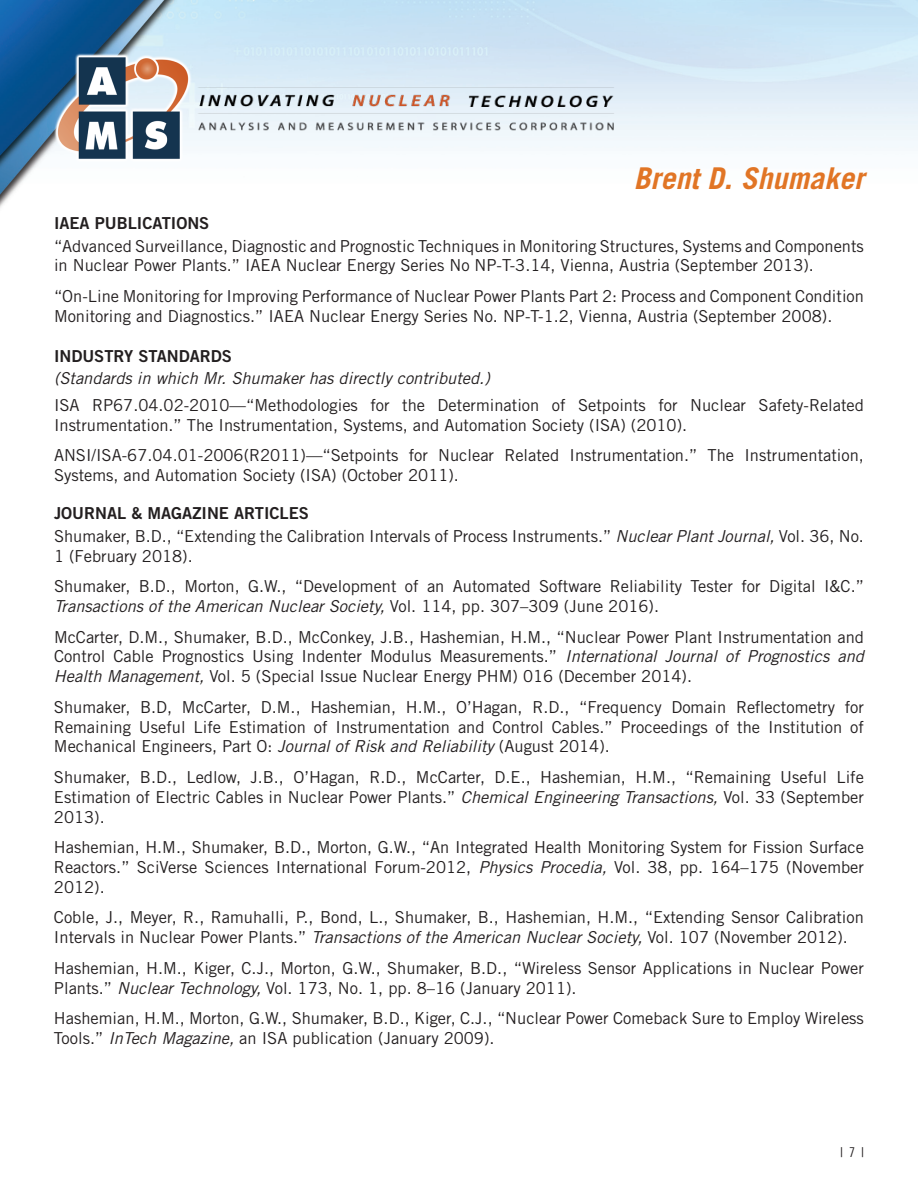
<style>
.page{position:relative;width:918px;height:1188px;background:#fff}
.page>*{position:absolute;margin:0;border:0;box-sizing:border-box;transform-origin:0 0}
.t1{font:italic 700 30px "Trade Gothic LT Std";color:#e17525}
.t2{font:16.5px/19.8px "Trade Gothic LT Std";color:#231f20}
.t3{font:16.5px "Trade Gothic LT Std Bd 2";color:#231f20}
.t4{font:italic 16.5px "Trade Gothic LT Std";color:#231f20}
.t5{font:13.5px "Trade Gothic LT Std Cn 18";color:#231f20}
.s1{font-style:italic}
</style>
<div class="page">
<img style="left:0;top:0;width:918px;height:208px">
<img style="left:44px;top:46px;width:158px;height:123px">
<img style="left:197px;top:45px;width:431px;height:110px">
<h1 class="t1" style="left:634px;top:160px;width:232px">Brent D. Shumaker</h1>
<p class="t3" style="left:54px;top:213px;width:157px">IAEA PUBLICATIONS</p>
<p class="t2" style="left:54px;top:236px;width:811px">“Advanced Surveillance, Diagnostic and Prognostic Techniques in Monitoring Structures, Systems and Components in Nuclear Power Plants.” IAEA Nuclear Energy Series No NP-T-3.14, Vienna, Austria (September 2013).</p>
<p class="t2" style="left:54px;top:286px;width:812px">“On-Line Monitoring for Improving Performance of Nuclear Power Plants Part 2: Process and Component Condition<br>Monitoring and Diagnostics.” IAEA Nuclear Energy Series No. NP-T-1.2, Vienna, Austria (September 2008).</p>
<p class="t3" style="left:54px;top:346px;width:180px">INDUSTRY STANDARDS</p>
<p class="t4" style="left:54px;top:368px;width:437px">(Standards in which Mr. Shumaker has directly contributed.)</p>
<p class="t2" style="left:54px;top:395px;width:812px">ISA RP67.04.02-2010—“Methodologies for the Determination of Setpoints for Nuclear Safety-Related<br>Instrumentation.” The Instrumentation, Systems, and Automation Society (ISA) (2010).</p>
<p class="t2" style="left:54px;top:445px;width:812px">ANSI/ISA-67.04.01-2006(R2011)—“Setpoints for Nuclear Related Instrumentation.” The Instrumentation,<br>Systems, and Automation Society (ISA) (October 2011).</p>
<p class="t3" style="left:54px;top:503px;width:256px">JOURNAL &amp; MAGAZINE ARTICLES</p>
<p class="t2" style="left:54px;top:526px;width:812px">Shumaker, B.D., “Extending the Calibration Intervals of Process Instruments.” <span class="s1">Nuclear Plant Journal,</span> Vol. 36, No.<br>1 (February 2018).</p>
<p class="t2" style="left:54px;top:576px;width:812px">Shumaker, B.D., Morton, G.W., “Development of an Automated Software Reliability Tester for Digital I&amp;C.”<br><span class="s1">Transactions of the American Nuclear Society,</span> Vol. 114, pp. 307–309 (June 2016).</p>
<p class="t2" style="left:54px;top:627px;width:812px;text-align:justify">McCarter, D.M., Shumaker, B.D., McConkey, J.B., Hashemian, H.M., “Nuclear Power Plant Instrumentation and Control Cable Prognostics Using Indenter Modulus Measurements.” <span class="s1">International Journal of Prognostics and Health Management,</span> Vol. 5 (Special Issue Nuclear Energy PHM) 016 (December 2014).</p>
<p class="t2" style="left:54px;top:697px;width:811px;text-align:justify">Shumaker, B.D, McCarter, D.M., Hashemian, H.M., O’Hagan, R.D., “Frequency Domain Reflectometry for Remaining Useful Life Estimation of Instrumentation and Control Cables.” Proceedings of the Institution of Mechanical Engineers, Part O: <span class="s1">Journal of Risk and Reliability</span> (August 2014).</p>
<p class="t2" style="left:54px;top:767px;width:812px;text-align:justify">Shumaker, B.D., Ledlow, J.B., O’Hagan, R.D., McCarter, D.E., Hashemian, H.M., “Remaining Useful Life Estimation of Electric Cables in Nuclear Power Plants.” <span class="s1">Chemical Engineering Transactions,</span> Vol. 33 (September 2013).</p>
<p class="t2" style="left:54px;top:837px;width:812px;text-align:justify">Hashemian, H.M., Shumaker, B.D., Morton, G.W., “An Integrated Health Monitoring System for Fission Surface Reactors.” SciVerse Sciences International Forum-2012, <span class="s1">Physics Procedia,</span> Vol. 38, pp. 164–175 (November 2012).</p>
<p class="t2" style="left:54px;top:907px;width:811px">Coble, J., Meyer, R., Ramuhalli, P., Bond, L., Shumaker, B., Hashemian, H.M., “Extending Sensor Calibration<br>Intervals in Nuclear Power Plants.” <span class="s1">Transactions of the American Nuclear Society,</span> Vol. 107 (November 2012).</p>
<p class="t2" style="left:54px;top:958px;width:811px">Hashemian, H.M., Kiger, C.J., Morton, G.W., Shumaker, B.D., “Wireless Sensor Applications in Nuclear Power<br>Plants.” <span class="s1">Nuclear Technology,</span> Vol. 173, No. 1, pp. 8–16 (January 2011).</p>
<p class="t2" style="left:54px;top:1008px;width:811px">Hashemian, H.M., Morton, G.W., Shumaker, B.D., Kiger, C.J., “Nuclear Power Comeback Sure to Employ Wireless<br>Tools.” <span class="s1">InTech Magazine,</span> an ISA publication (January 2009).</p>
<p class="t5" style="left:840px;top:1144px;width:25px">| 7 |</p>
</div>
